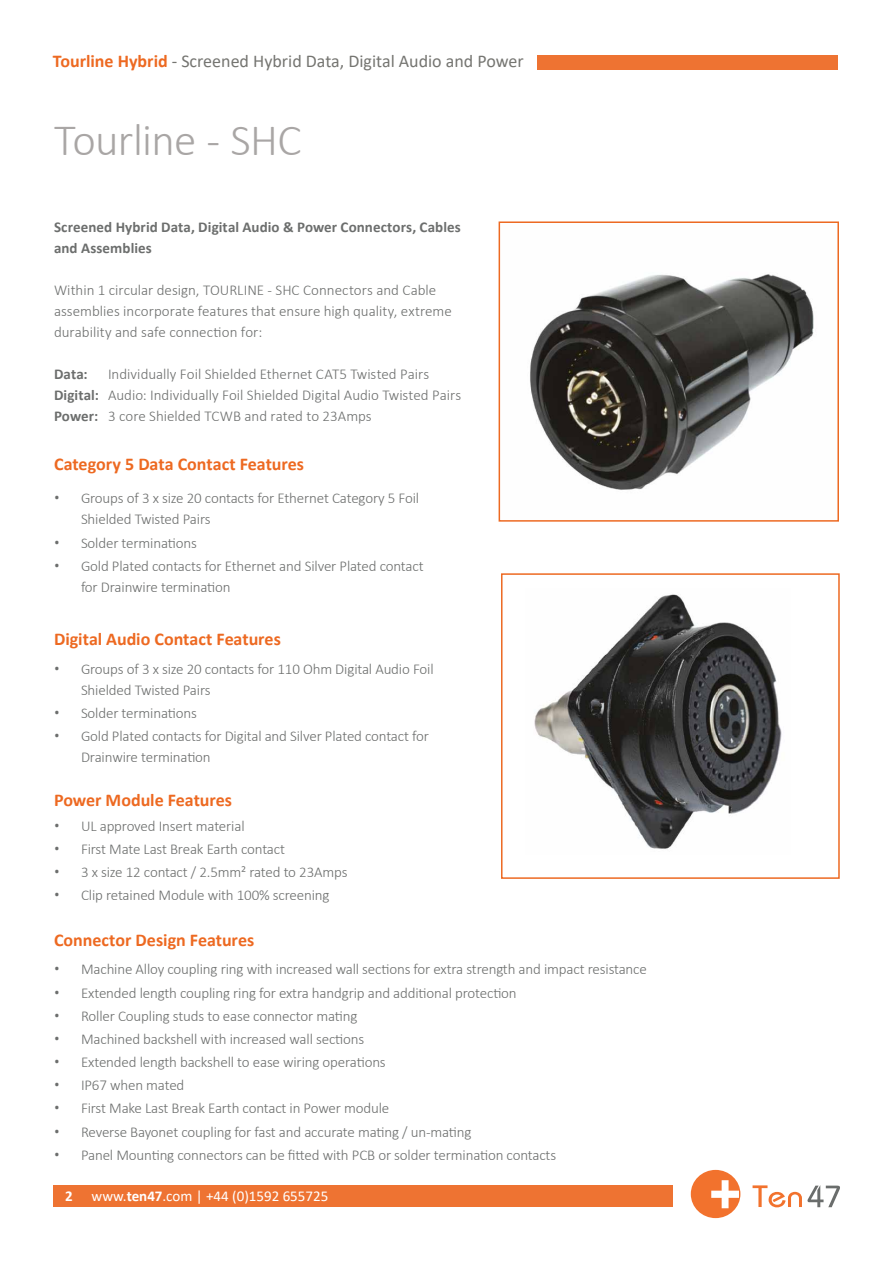
<style>
.page{position:relative;width:893px;height:1263px;background:#fff}
.page>*{position:absolute;margin:0;border:0;box-sizing:border-box;transform-origin:0 0}
.t1{font:300 45px "Calibri";letter-spacing:-.015em;color:#a9a6a5}
.t2{font:700 18px "Calibri";color:#ed6921}
.t3{font:18px "Calibri";color:#757571}
.t4{font:300 15px/21px "Calibri";letter-spacing:-.01em;color:#6c6e6d}
.t5{font:700 15px/21px "Calibri";letter-spacing:.005em;color:#6c6e6d}
.t6{font:15px "Calibri";color:#fff}
.t7{font:700 15px "Calibri";color:#fff}
.s1{font-weight:700;color:#ed6921}
.s2{font-weight:700}
.s3{font-family:"Open Sans";font-weight:400}
</style>
<div class="page">
<div style="left:538px;top:55px;width:300px;height:15px;background:#ee7332"></div>
<div style="left:53px;top:1186px;width:619px;height:21px;background:#ee7332"></div>
<div style="left:691px;top:1170px;width:49px;height:48px;background:#f2722d;border-radius:50%"></div>
<svg style="left:711px;top:1180px;width:28px;height:28px"></svg>
<svg style="left:752px;top:1185px;width:88px;height:22px"></svg>
<img style="left:530px;top:274px;width:284px;height:216px">
<div style="left:499px;top:221px;width:340px;height:301px;border:2px solid #ed6921"></div>
<img style="left:534px;top:594px;width:248px;height:255px">
<div style="left:501px;top:573px;width:339px;height:306px;border:2px solid #ed6921"></div>
<p class="t3" style="left:53px;top:49px;width:472px"><span class="s1">Tourline Hybrid</span> - Screened Hybrid Data, Digital Audio and Power</p>
<h1 class="t1" style="left:54px;top:112px;width:249px">Tourline - SHC</h1>
<p class="t5" style="left:54px;top:217px;width:408px">Screened Hybrid Data, Digital Audio &amp; Power Connectors, Cables and Assemblies</p>
<p class="t4" style="left:54px;top:280px;width:399px">Within 1 circular design, TOURLINE - SHC Connectors and Cable assemblies incorporate features that ensure high quality, extreme durability and safe connection for:</p>
<p class="t5" style="left:54px;top:364px;width:35px">Data:</p>
<p class="t4" style="left:54px;top:364px;width:409px;text-indent:54px">Individually Foil Shielded Ethernet CAT5 Twisted Pairs<br><span class="s2">Digital:</span> Audio: Individually Foil Shielded Digital Audio Twisted Pairs<br><span class="s2">Power:</span> 3 core Shielded TCWB and rated to 23Amps</p>
<p class="t2" style="left:54px;top:451px;width:252px">Category 5 Data Contact Features</p>
<p class="t4" style="left:81px;top:488px;width:340px;text-indent:-27px"><span class="s3">•</span> Groups of 3 x size 20 contacts for Ethernet Category 5 Foil<br>Shielded Twisted Pairs</p>
<p class="t4" style="left:54px;top:532px;width:144px"><span class="s3">•</span> Solder terminations</p>
<p class="t4" style="left:81px;top:555px;width:344px;text-indent:-27px"><span class="s3">•</span> Gold Plated contacts for Ethernet and Silver Plated contact for Drainwire termination</p>
<p class="t2" style="left:54px;top:626px;width:228px">Digital Audio Contact Features</p>
<p class="t4" style="left:81px;top:658px;width:354px;text-indent:-27px"><span class="s3">•</span> Groups of 3 x size 20 contacts for 110 Ohm Digital Audio Foil<br>Shielded Twisted Pairs</p>
<p class="t4" style="left:54px;top:702px;width:144px"><span class="s3">•</span> Solder terminations</p>
<p class="t4" style="left:81px;top:725px;width:349px;text-indent:-27px"><span class="s3">•</span> Gold Plated contacts for Digital and Silver Plated contact for<br>Drainwire termination</p>
<p class="t2" style="left:54px;top:787px;width:180px">Power Module Features</p>
<p class="t4" style="left:54px;top:815px;width:192px"><span class="s3">•</span> UL approved Insert material</p>
<p class="t4" style="left:54px;top:838px;width:233px"><span class="s3">•</span> First Mate Last Break Earth contact</p>
<p class="t4" style="left:54px;top:862px;width:295px"><span class="s3">•</span> 3 x size 12 contact / 2.5mm² rated to 23Amps</p>
<p class="t4" style="left:54px;top:885px;width:277px"><span class="s3">•</span> Clip retained Module with 100% screening</p>
<p class="t2" style="left:54px;top:927px;width:202px">Connector Design Features</p>
<p class="t4" style="left:54px;top:959px;width:594px"><span class="s3">•</span> Machine Alloy coupling ring with increased wall sections for extra strength and impact resistance</p>
<p class="t4" style="left:54px;top:982px;width:464px"><span class="s3">•</span> Extended length coupling ring for extra handgrip and additional protection</p>
<p class="t4" style="left:54px;top:1005px;width:305px"><span class="s3">•</span> Roller Coupling studs to ease connector mating</p>
<p class="t4" style="left:54px;top:1028px;width:312px"><span class="s3">•</span> Machined backshell with increased wall sections</p>
<p class="t4" style="left:54px;top:1051px;width:333px"><span class="s3">•</span> Extended length backshell to ease wiring operations</p>
<p class="t4" style="left:54px;top:1074px;width:132px"><span class="s3">•</span> IP67 when mated</p>
<p class="t4" style="left:54px;top:1098px;width:337px"><span class="s3">•</span> First Make Last Break Earth contact in Power module</p>
<p class="t4" style="left:54px;top:1121px;width:419px"><span class="s3">•</span> Reverse Bayonet coupling for fast and accurate mating / un-mating</p>
<p class="t4" style="left:54px;top:1144px;width:504px"><span class="s3">•</span> Panel Mounting connectors can be fitted with PCB or solder termination contacts</p>
<p class="t7" style="left:65px;top:1185px;width:9px">2</p>
<p class="t6" style="left:92px;top:1186px;width:238px">www.<span class="s2">ten47</span>.com | +44 (0)1592 655725</p>
</div>
